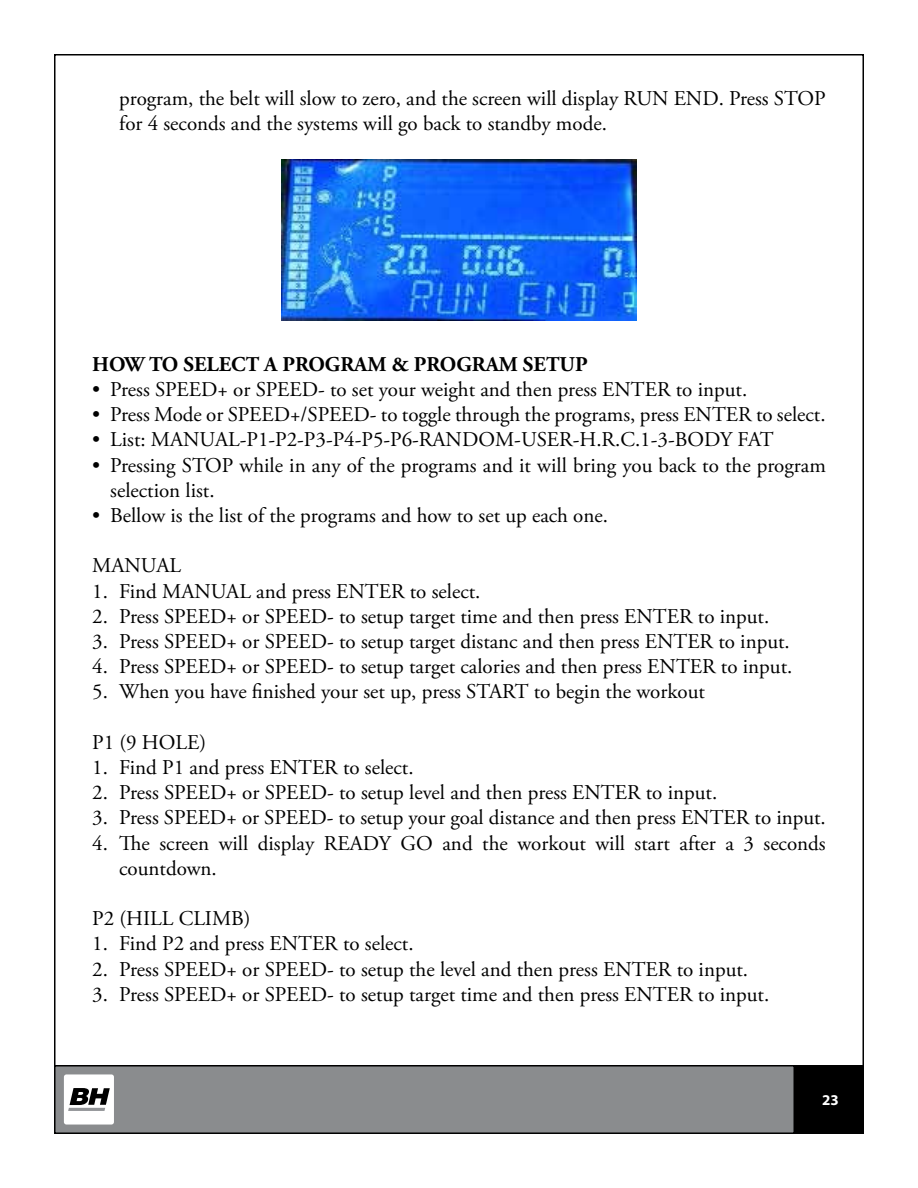
<style>
.page{position:relative;width:918px;height:1188px;background:#fff}
.page>*{position:absolute;margin:0;border:0;box-sizing:border-box;transform-origin:0 0}
.t1{font:21px/25.2px "Adobe Garamond Pro";color:#000}
.t2{font:700 21px "Adobe Garamond Pro";color:#000}
.t3{font:700 15px "Myriad Pro";color:#fff}
</style>
<div class="page">
<div style="left:55px;top:1066px;width:808px;height:67px;background:#000"></div>
<div style="left:55px;top:1066px;width:739px;height:67px;background:#8a8c8e"></div>
<div style="left:54px;top:1065px;width:741px;height:69px;border:2px solid #000"></div>
<div style="left:64px;top:1074px;width:50px;height:51px;background:#fff;border-radius:3px"></div>
<svg style="left:68px;top:1088px;width:42px;height:23px"></svg>
<img style="left:281px;top:160px;width:356px;height:160px">
<p class="t1" style="left:119px;top:87px;width:708px">program, the belt will slow to zero, and the screen will display RUN END. Press STOP for 4 seconds and the systems will go back to standby mode.</p>
<p class="t2" style="left:92px;top:352px;width:497px">HOW TO SELECT A PROGRAM &amp; PROGRAM SETUP</p>
<p class="t1" style="left:92px;top:377px;width:657px">• Press SPEED+ or SPEED- to set your weight and then press ENTER to input.</p>
<p class="t1" style="left:92px;top:403px;width:735px">• Press Mode or SPEED+/SPEED- to toggle through the programs, press ENTER to select.</p>
<p class="t1" style="left:92px;top:428px;width:683px">• List: MANUAL-P1-P2-P3-P4-P5-P6-RANDOM-USER-H.R.C.1-3-BODY FAT</p>
<p class="t1" style="left:110px;top:453px;width:717px;text-indent:-18px">• Pressing STOP while in any of the programs and it will bring you back to the program selection list.</p>
<p class="t1" style="left:92px;top:503px;width:517px">• Bellow is the list of the programs and how to set up each one.</p>
<p class="t1" style="left:92px;top:554px;width:90px">MANUAL</p>
<p class="t1" style="left:92px;top:579px;width:390px">1. Find MANUAL and press ENTER to select.</p>
<p class="t1" style="left:92px;top:604px;width:679px">2. Press SPEED+ or SPEED- to setup target time and then press ENTER to input.</p>
<p class="t1" style="left:92px;top:629px;width:699px">3. Press SPEED+ or SPEED- to setup target distanc and then press ENTER to input.</p>
<p class="t1" style="left:92px;top:655px;width:702px">4. Press SPEED+ or SPEED- to setup target calories and then press ENTER to input.</p>
<p class="t1" style="left:92px;top:680px;width:614px">5. When you have finished your set up, press START to begin the workout</p>
<p class="t1" style="left:92px;top:730px;width:115px">P1 (9 HOLE)</p>
<p class="t1" style="left:92px;top:755px;width:323px">1. Find P1 and press ENTER to select.</p>
<p class="t1" style="left:92px;top:781px;width:627px">2. Press SPEED+ or SPEED- to setup level and then press ENTER to input.</p>
<p class="t1" style="left:92px;top:806px;width:735px">3. Press SPEED+ or SPEED- to setup your goal distance and then press ENTER to input.</p>
<p class="t1" style="left:119px;top:831px;width:708px;text-indent:-27px">4. The screen will display READY GO and the workout will start after a 3 seconds countdown.</p>
<p class="t1" style="left:92px;top:907px;width:160px">P2 (HILL CLIMB)</p>
<p class="t1" style="left:92px;top:932px;width:323px">1. Find P2 and press ENTER to select.</p>
<p class="t1" style="left:92px;top:957px;width:657px">2. Press SPEED+ or SPEED- to setup the level and then press ENTER to input.</p>
<p class="t1" style="left:92px;top:982px;width:679px">3. Press SPEED+ or SPEED- to setup target time and then press ENTER to input.</p>
<p class="t3" style="left:822px;top:1090px;width:18px">23</p>
</div>
